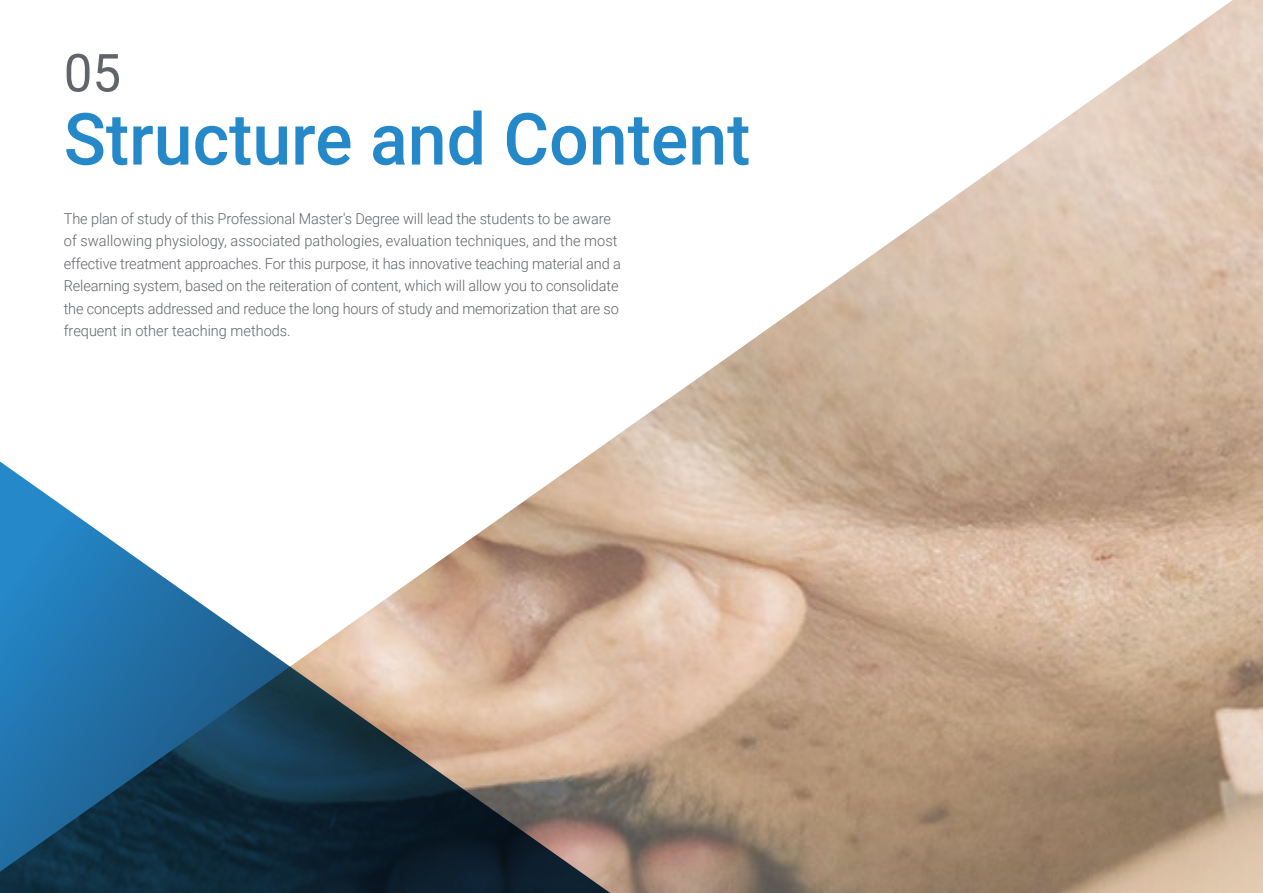
<style>
.page{position:relative;width:1263px;height:893px;background:#fff}
.page>*{position:absolute;margin:0;border:0;box-sizing:border-box;transform-origin:0 0}
.t1{font:500 72px "Roboto";color:#2488c9}
.t2{font:52.5px "Roboto";color:#61646a}
.t3{font:300 15px/22.5px "Roboto";letter-spacing:-.01em;color:#61646a}
</style>
<div class="page">
<img style="left:602px;top:0;width:661px;height:893px">
<svg style="left:0;top:446px;width:640px;height:447px"></svg>
<h2 class="t2" style="left:64px;top:36px;width:59px">05</h2>
<h1 class="t1" style="left:64px;top:89px;width:688px">Structure and Content</h1>
<p class="t3" style="left:64px;top:207px;width:558px">The plan of study of this Professional Master's Degree will lead the students to be aware of swallowing physiology, associated pathologies, evaluation techniques, and the most effective treatment approaches. For this purpose, it has innovative teaching material and a Relearning system, based on the reiteration of content, which will allow you to consolidate the concepts addressed and reduce the long hours of study and memorization that are so frequent in other teaching methods.</p>
</div>
